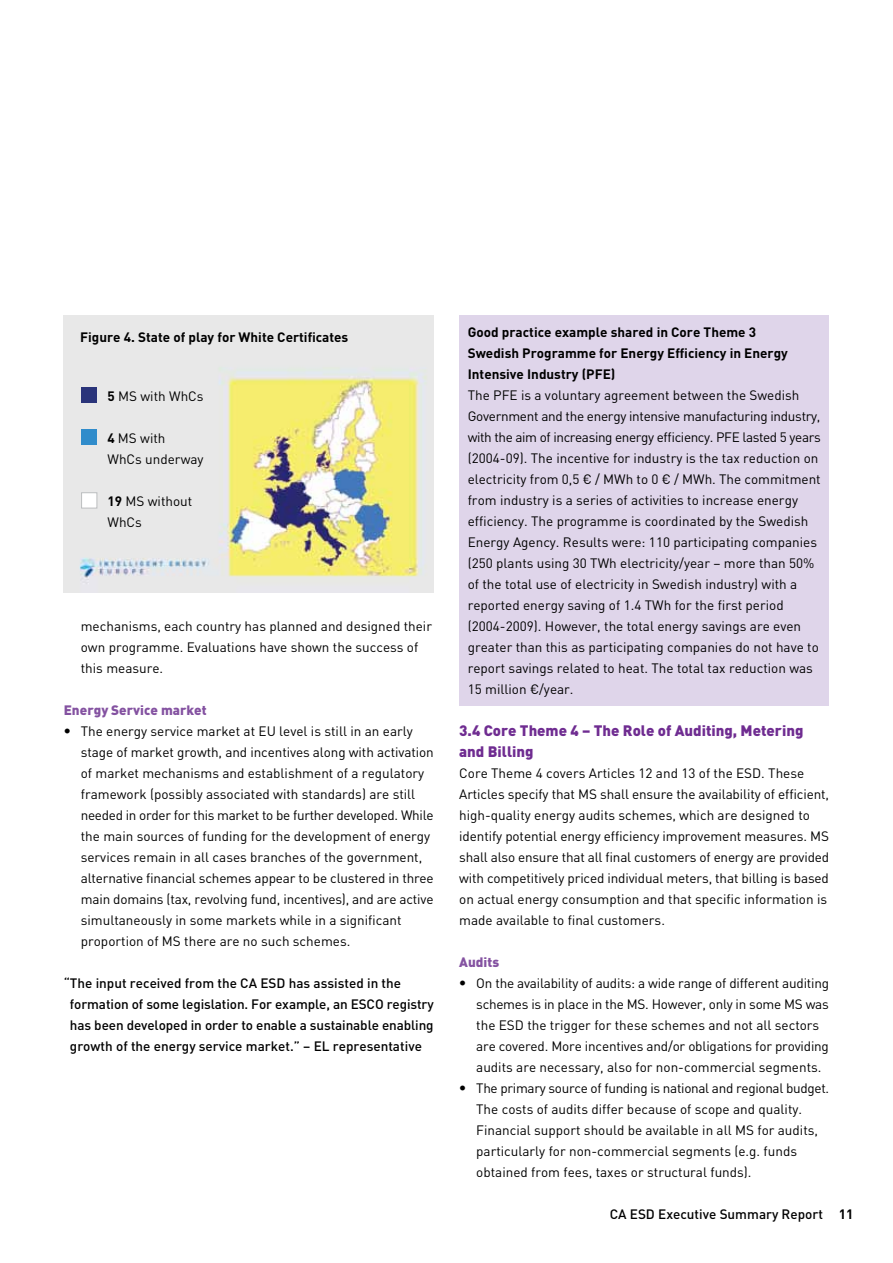
<style>
.page{position:relative;width:893px;height:1263px;background:#fff}
.page>*{position:absolute;margin:0;border:0;box-sizing:border-box;transform-origin:0 0}
.t1{font:15px/21px "Immprint DIN Black";color:#6f2c91}
.t2{font:13.5px/21px "Immprint DIN Regular";color:#000}
.t3{font:13.5px/21px "Immprint DIN Medium";color:#000}
.t4{font:13.5px/21px "Immprint DIN Bold";color:#000}
.t5{font:13.5px "Immprint DIN Black";color:#8452a1}
.s1{font-family:"Immprint DIN Bold"}
.s2{font-family:"Immprint DIN Black";font-size:15px}
</style>
<div class="page">
<div style="left:459px;top:316px;width:370px;height:390px;background:#dfd5ea"></div>
<img style="left:64px;top:316px;width:370px;height:276px">
<div style="left:82px;top:387px;width:15px;height:15px;background:#2a347a"></div>
<div style="left:82px;top:429px;width:15px;height:15px;background:#308ccb"></div>
<div style="left:81px;top:492px;width:16px;height:16px;background:#fff;border:1px solid #bcbec0"></div>
<p class="t4" style="left:80px;top:326px;width:270px">Figure 4. State of play for White Certificates</p>
<p class="t2" style="left:108px;top:385px;width:98px"><span class="s1">5</span> MS with WhCs</p>
<p class="t2" style="left:108px;top:427px;width:98px"><span class="s1">4</span> MS with<br>WhCs underway</p>
<p class="t2" style="left:108px;top:490px;width:86px"><span class="s1">19</span> MS without<br>WhCs</p>
<p class="t2" style="left:81px;top:615px;width:353px">mechanisms, each country has planned and designed their own programme. Evaluations have shown the success of this measure.</p>
<p class="t5" style="left:64px;top:701px;width:144px">Energy Service market</p>
<p class="t2" style="left:81px;top:720px;width:354px;text-indent:-17px"><span class="s2">•</span> The energy service market at EU level is still in an early stage of market growth, and incentives along with activation of market mechanisms and establishment of a regulatory framework (possibly associated with standards) are still needed in order for this market to be further developed. While the main sources of funding for the development of energy services remain in all cases branches of the government, alternative financial schemes appear to be clustered in three main domains (tax, revolving fund, incentives), and are active simultaneously in some markets while in a significant proportion of MS there are no such schemes.</p>
<p class="t3" style="left:70px;top:972px;width:365px;text-indent:-6px">“The input received from the CA ESD has assisted in the formation of some legislation. For example, an ESCO registry has been developed in order to enable a sustainable enabling growth of the energy service market.” – EL representative</p>
<p class="t4" style="left:468px;top:321px;width:322px">Good practice example shared in Core Theme 3<br>Swedish Programme for Energy Efficiency in Energy<br>Intensive Industry (PFE)</p>
<p class="t2" style="left:468px;top:384px;width:354px">The PFE is a voluntary agreement between the Swedish Government and the energy intensive manufacturing industry, with the aim of increasing energy efficiency. PFE lasted 5 years (2004-09). The incentive for industry is the tax reduction on electricity from 0,5 € / MWh to 0 € / MWh. The commitment from industry is a series of activities to increase energy efficiency. The programme is coordinated by the Swedish Energy Agency. Results were: 110 participating companies (250 plants using 30 TWh electricity/year – more than 50% of the total use of electricity in Swedish industry) with a reported energy saving of 1.4 TWh for the first period (2004-2009). However, the total energy savings are even greater than this as participating companies do not have to report savings related to heat. The total tax reduction was 15 million €/year.</p>
<p class="t1" style="left:459px;top:719px;width:346px">3.4 Core Theme 4 – The Role of Auditing, Metering and Billing</p>
<p class="t2" style="left:459px;top:762px;width:371px">Core Theme 4 covers Articles 12 and 13 of the ESD. These Articles specify that MS shall ensure the availability of efficient, high-quality energy audits schemes, which are designed to identify potential energy efficiency improvement measures. MS shall also ensure that all final customers of energy are provided with competitively priced individual meters, that billing is based on actual energy consumption and that specific information is made available to final customers.</p>
<p class="t5" style="left:459px;top:953px;width:41px">Audits</p>
<p class="t2" style="left:476px;top:972px;width:354px;text-indent:-17px"><span class="s2">•</span> On the availability of audits: a wide range of different auditing schemes is in place in the MS. However, only in some MS was the ESD the trigger for these schemes and not all sectors are covered. More incentives and/or obligations for providing audits are necessary, also for non-commercial segments.</p>
<p class="t2" style="left:476px;top:1077px;width:354px;text-indent:-17px"><span class="s2">•</span> The primary source of funding is national and regional budget.<br>The costs of audits differ because of scope and quality.<br>Financial support should be available in all MS for audits, particularly for non-commercial segments (e.g. funds obtained from fees, taxes or structural funds).</p>
<p class="t3" style="left:610px;top:1203px;width:245px">CA ESD Executive Summary Report <span class="s1">11</span></p>
</div>
